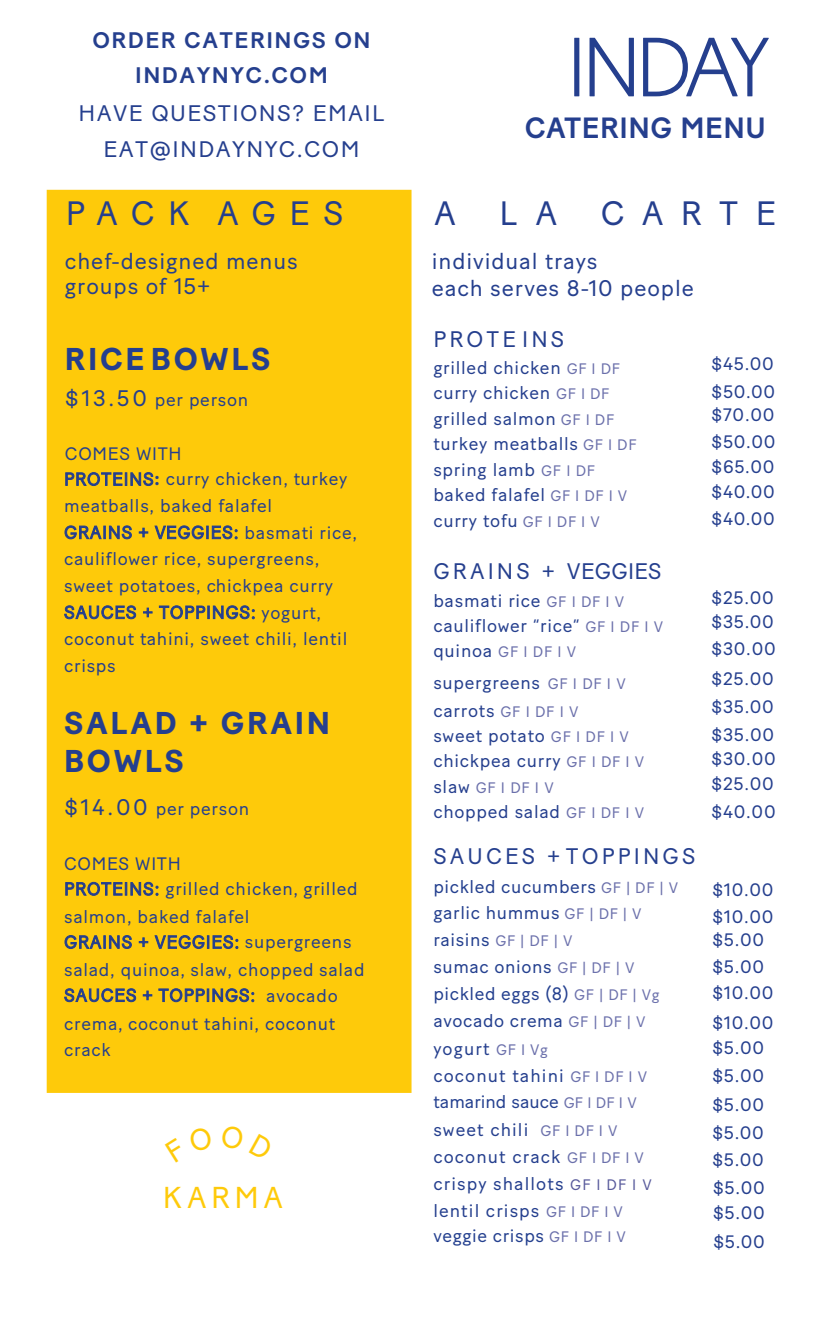
<style>
.page{position:relative;width:831px;height:1317px;background:#fff}
.page>*{position:absolute;margin:0;border:0;box-sizing:border-box;transform-origin:0 0}
.Food{font:33.75px "Baton Turbo";letter-spacing:.39em;color:#253f8e}
.Category{font:33.75px "Baton Turbo";letter-spacing:.51em;color:#253f8e}
.Food-2{font:700 31.5px/37.8px "Baton Turbo";letter-spacing:.085em;color:#253f8e}
.Description{font:30.15px "Baton Turbo";letter-spacing:.155em;color:#feca0a}
.Dietary{font:500 29.25px "Baton Turbo";letter-spacing:.02em;color:#253f8e}
.Description-2{font:22.5px "Baton Turbo";letter-spacing:.04em;color:#253f8e}
.Food-3{font:22.5px/36.2px "Baton Turbo";letter-spacing:.06em;color:#253f8e;text-align:center}
.Food-4{font:22.5px/25px "Baton Turbo";letter-spacing:.04em;color:#253f8e}
.t1{font:500 22.5px/34.9px "Baton Turbo";letter-spacing:.065em;color:#253f8e;text-align:center}
.Description-3{font:22.5px "Baton Turbo";letter-spacing:.14em;color:#253f8e}
.Description-4{font:22.5px "Baton Turbo";letter-spacing:.01em;color:#253f8e}
.Food-5{font:18px/26.3px "Baton Turbo";letter-spacing:.04em;color:#253f8e}
.Description-5{font:18px/25.4px "Baton Turbo";letter-spacing:.04em;color:#253f8e}
.Description-6{font:18px/26.8px "Baton Turbo";letter-spacing:.035em;color:#24408f}
.Description-7{font:18px/26.6px "Baton Turbo";letter-spacing:.06em;color:#253f8e}
.Protein{font:18px "Baton Turbo";letter-spacing:.04em;color:#253f8e}
.Description-8{font:18px "Baton Turbo";color:#274190}
.Description-9{font:15.3px "Baton Turbo";letter-spacing:.045em;color:#6b70ab}
.s1{font-size:22.5px}
.s2{font-weight:700}
.s3{font-size:15.3px;color:#6b70ab}
.s4{font-size:15.3px;color:#6c71ac}
.s5{font-size:18px;color:#253f8e}
.s6{color:#253f8e}
.s7{font-size:15.3px;color:#595b9c}
.s8{color:#24408f}
</style>
<div class="page">
<div style="left:47px;top:190px;width:364px;height:902px;background:#feca0a"></div>
<div style="left:574px;top:38px;width:5px;height:58px;background:#253f8e"></div>
<svg style="left:589px;top:38px;width:44px;height:58px"></svg>
<svg style="left:643px;top:38px;width:125px;height:58px"></svg>
<p class="t1" style="left:92px;top:21px;width:280px">ORDER CATERINGS ON<br>INDAYNYC.COM</p>
<p class="Food-3" style="left:78px;top:93px;width:307px">HAVE QUESTIONS? EMAIL<br>EAT@INDAYNYC.COM</p>
<p class="Food" style="left:66px;top:188px;width:279px">PACK AGES</p>
<p class="Food-4" style="left:65px;top:246px;width:234px">chef-designed menus groups of 15+</p>
<p class="Food-2" style="left:65px;top:337px;width:207px">RICE BOWLS</p>
<p class="Food-5" style="left:65px;top:385px;width:185px"><span class="s1">$13.50</span> per person</p>
<p class="Food-5" style="left:64px;top:439px;width:294px">COMES WITH<br>PROTEINS<span class="s2">:</span> curry chicken, turkey meatballs, baked falafel<br>GRAINS + VEGGIES: basmati rice, cauliflower rice, supergreens, sweet potatoes, chickpea curry<br>SAUCES + TOPPINGS: yogurt, coconut tahini, sweet chili, lentil crisps</p>
<p class="Food-2" style="left:64px;top:702px;width:267px">SALAD + GRAIN<br>BOWLS</p>
<p class="Food-5" style="left:64px;top:793px;width:187px"><span class="s1">$14.00</span> per person</p>
<p class="Food-5" style="left:64px;top:848px;width:295px;line-height:25.4px">COMES WITH<br>PROTEINS: grilled chicken, grilled</p>
<p class="Food-5" style="left:64px;top:902px;width:289px;line-height:25.4px">salmon, baked falafel<br>GRAINS + VEGGIES: supergreens</p>
<p class="Food-5" style="left:64px;top:955px;width:302px;line-height:25.4px">salad, quinoa, slaw, chopped salad<br>SAUCES + TOPPINGS: avocado</p>
<p class="Food-5" style="left:64px;top:1008px;width:273px">crema, coconut tahini, coconut crack</p>
<p class="Description" style="left:163px;top:1174px;width:122px">KARMA</p>
<p class="Dietary" style="left:524px;top:105px;width:242px">CATERING MENU</p>
<p class="Category" style="left:434px;top:188px;width:23px">A</p>
<p class="Category" style="left:499px;top:188px;width:59px">L A</p>
<p class="Category" style="left:600px;top:188px;width:176px">CARTE</p>
<p class="Description-2" style="left:431px;top:244px;width:167px">individual trays</p>
<p class="Description-2" style="left:431px;top:271px;width:263px">each serves 8-10 people</p>
<p class="Description-3" style="left:433px;top:321px;width:132px">PROTE INS</p>
<p class="Description-5" style="left:433px;top:353px;width:205px">grilled chicken <span class="s3">GF I DF </span>curry chicken <span class="s3">GF I DF </span>grilled salmon <span class="s3">GF I DF </span>turkey meatballs <span class="s3">GF I DF </span>spring lamb <span class="s4">GF I DF </span>baked falafel <span class="s3">GF I DF I V </span>curry tofu <span class="s3">GF I DF I V</span></p>
<p class="Description-4" style="left:433px;top:554px;width:229px">GRAINS + VEGGIES</p>
<p class="Description-5" style="left:433px;top:586px;width:231px">basmati rice <span class="s3">GF I DF I V </span>cauliflower “rice” <span class="s3">GF I DF I V</span></p>
<p class="Description-9" style="left:433px;top:640px;width:144px"><span class="s5">quinoa</span> GF I DF I V</p>
<p class="Description-5" style="left:433px;top:667px;width:194px;line-height:27.7px">supergreens <span class="s3">GF I DF I V </span>carrots <span class="s3">GF I DF I V</span></p>
<p class="Description-5" style="left:433px;top:721px;width:212px">sweet potato <span class="s3">GF I DF I V </span>chickpea curry <span class="s3">GF I DF I V</span></p>
<p class="Description-9" style="left:433px;top:775px;width:122px"><span class="s5">slaw</span> GF I DF I V</p>
<p class="Description-5" style="left:433px;top:797px;width:212px">chopped salad <span class="s3">GF I DF I V</span></p>
<p class="Description-3" style="left:433px;top:839px;width:263px">SAUCES + TOPPINGS</p>
<p class="Description-6" style="left:433px;top:871px;width:246px">pickled cucumbers <span class="s3">GF | DF | V </span>garlic hummus <span class="s3">GF | DF | V </span>raisins <span class="s4">GF | DF | V<br></span>sumac onions <span class="s4">GF | DF | V </span>pickled eggs (8) <span class="s4">GF | DF | Vg </span>avocado crema <span class="s4">GF | DF | V </span><span class="s6">yogurt</span> <span class="s3">GF I Vg<br></span><span class="s6">coconut ta</span>hin<span class="s6">i</span> <span class="s3">GF I DF I V </span>tamarind sauce <span class="s3">GF I DF I V</span></p>
<p class="Description-7" style="left:433px;top:1114px;width:220px">sweet chili <span class="s3">GF I DF I V </span>coconut crack <span class="s3">GF I DF I V </span>crispy shallots <span class="s7">GF I DF I V </span>lentil crisps <span class="s3">GF I DF I V </span><span class="s8">veggie crisps</span> <span class="s3">GF I DF I V</span></p>
<p class="Protein" style="left:711px;top:350px;width:64px">$45.00</p>
<p class="Protein" style="left:711px;top:378px;width:65px">$50.00</p>
<p class="Protein" style="left:711px;top:401px;width:65px">$70.00</p>
<p class="Protein" style="left:711px;top:428px;width:66px">$50.00</p>
<p class="Protein" style="left:711px;top:478px;width:65px">$40.00</p>
<p class="Protein" style="left:711px;top:504px;width:65px">$40.00</p>
<p class="Food-5" style="left:711px;top:452px;width:65px">$65.00</p>
<p class="Description-5" style="left:711px;top:583px;width:64px">$25.00</p>
<p class="Description-5" style="left:711px;top:607px;width:64px">$35.00</p>
<p class="Description-5" style="left:711px;top:634px;width:66px">$30.00</p>
<p class="Description-5" style="left:711px;top:664px;width:64px">$25.00</p>
<p class="Description-8" style="left:711px;top:693px;width:64px">$35.00</p>
<p class="Description-5" style="left:711px;top:720px;width:64px">$35.00</p>
<p class="Description-5" style="left:711px;top:743px;width:66px">$30.00</p>
<p class="Description-5" style="left:711px;top:768px;width:64px">$25.00</p>
<p class="Description-5" style="left:711px;top:797px;width:66px">$40.00</p>
<p class="Food-5" style="left:712px;top:875px;width:63px">$10.00 $10.00</p>
<p class="Food-5" style="left:712px;top:925px;width:63px">$5.00 $5.00 $10.00</p>
<p class="Food-5" style="left:712px;top:1007px;width:63px">$10.00</p>
<p class="Food-5" style="left:712px;top:1032px;width:54px">$5.00</p>
<p class="Description-5" style="left:712px;top:1061px;width:54px">$5.00</p>
<p class="Description-5" style="left:712px;top:1090px;width:54px">$5.00</p>
<p class="Description-5" style="left:712px;top:1118px;width:53px">$5.00</p>
<p class="Description-5" style="left:712px;top:1145px;width:53px">$5.00</p>
<p class="Food-5" style="left:712px;top:1173px;width:54px;line-height:24.8px">$5.00 $5.00</p>
<p class="Description-5" style="left:713px;top:1226px;width:53px">$5.00</p>
</div>
